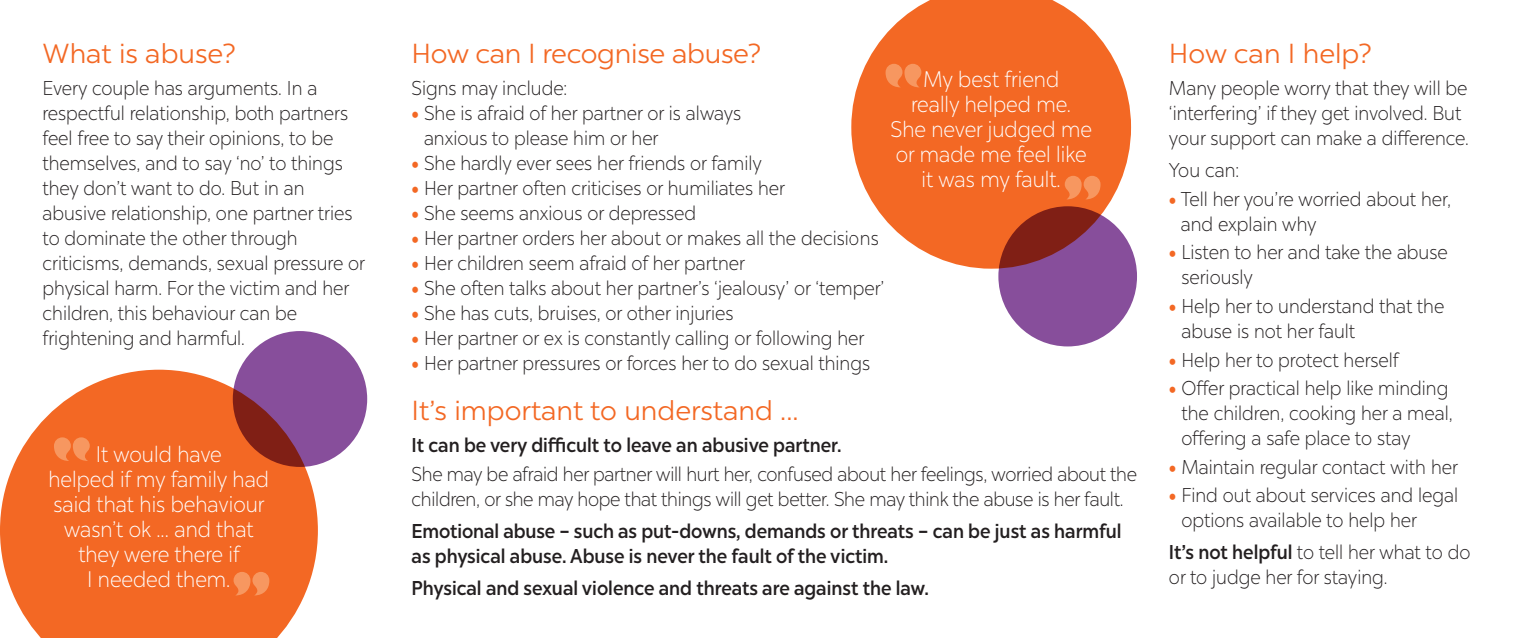
<style>
.page{position:relative;width:1517px;height:638px;background:#fff}
.page>*{position:absolute;margin:0;border:0;box-sizing:border-box;transform-origin:0 0}
.Sub_11_13{font:27.5px "Chronica Pro";color:#f36824}
.Text_Light_8_10_90{font:300 22.5px/25px "Chronica Pro";color:#fff;text-align:center;scale:.9 1}
.Text_Light_8_10_90-2{font:300 20px/25px "Chronica Pro";color:#231f20;scale:.9 1}
.Text_Light_8_10_90-3{font:500 20px/25px "Chronica Pro";color:#231f20;scale:.9 1}
.s1{font-weight:800;color:#f36824}
.s2{font-weight:500}
</style>
<div class="page">
<svg style="left:0;top:370px;width:318px;height:268px;background:#f4793d"></svg>
<svg style="left:851px;top:0;width:280px;height:269px;fill:#f36824"></svg>
<svg style="left:998px;top:206px;width:139px;height:140px;background:#86437c"></svg>
<svg style="left:233px;top:331px;width:134px;height:136px;background:#864683"></svg>
<svg style="left:885px;top:64px;width:36px;height:23px"></svg>
<svg style="left:1064px;top:176px;width:36px;height:23px"></svg>
<svg style="left:54px;top:437px;width:36px;height:24px"></svg>
<svg style="left:233px;top:572px;width:36px;height:23px"></svg>
<p class="Sub_11_13" style="left:43px;top:37px;width:195px">What is abuse?</p>
<p class="Text_Light_8_10_90-2" style="left:43px;top:76px;width:360px">Every couple has arguments. In a respectful relationship, both partners feel free to say their opinions, to be themselves, and to say ‘no’ to things they don’t want to do. But in an abusive relationship, one partner tries to dominate the other through criticisms, demands, sexual pressure or physical harm. For the victim and her children, this behaviour can be frightening and harmful.</p>
<p class="Text_Light_8_10_90" style="left:48px;top:442px;width:247px">It would have<br>helped if my family had said that his behaviour wasn’t ok ... and that they were there if<br>I needed them.</p>
<p class="Sub_11_13" style="left:411px;top:37px;width:351px">How can I recognise abuse?</p>
<p class="Text_Light_8_10_90-2" style="left:411px;top:76px;width:175px">Signs may include:</p>
<p class="Text_Light_8_10_90-2" style="left:424px;top:101px;width:354px;text-indent:-12px"><span class="s1">•</span> She is afraid of her partner or is always anxious to please him or her</p>
<p class="Text_Light_8_10_90-2" style="left:411px;top:151px;width:391px"><span class="s1">•</span> She hardly ever sees her friends or family</p>
<p class="Text_Light_8_10_90-2" style="left:411px;top:176px;width:416px"><span class="s1">•</span> Her partner often criticises or humiliates her</p>
<p class="Text_Light_8_10_90-2" style="left:411px;top:201px;width:318px"><span class="s1">•</span> She seems anxious or depressed</p>
<p class="Text_Light_8_10_90-2" style="left:411px;top:226px;width:520px"><span class="s1">•</span> Her partner orders her about or makes all the decisions</p>
<p class="Text_Light_8_10_90-2" style="left:411px;top:251px;width:372px"><span class="s1">•</span> Her children seem afraid of her partner</p>
<p class="Text_Light_8_10_90-2" style="left:411px;top:276px;width:527px"><span class="s1">•</span> She often talks about her partner’s ‘jealousy’ or ‘temper’</p>
<p class="Text_Light_8_10_90-2" style="left:411px;top:301px;width:359px"><span class="s1">•</span> She has cuts, bruises, or other injuries</p>
<p class="Text_Light_8_10_90-2" style="left:411px;top:326px;width:504px"><span class="s1">•</span> Her partner or ex is constantly calling or following her</p>
<p class="Text_Light_8_10_90-2" style="left:411px;top:351px;width:511px"><span class="s1">•</span> Her partner pressures or forces her to do sexual things</p>
<p class="Text_Light_8_10_90" style="left:890px;top:67px;width:225px">My best friend<br>really helped me.<br>She never judged me or made me feel like it was my fault.</p>
<p class="Sub_11_13" style="left:411px;top:394px;width:388px">It’s important to understand ...</p>
<p class="Text_Light_8_10_90-3" style="left:411px;top:432px;width:479px">It can be very difficult to leave an abusive partner.</p>
<p class="Text_Light_8_10_90-2" style="left:411px;top:461px;width:807px">She may be afraid her partner will hurt her, confused about her feelings, worried about the children, or she may hope that things will get better. She may think the abuse is her fault.</p>
<p class="Text_Light_8_10_90-3" style="left:411px;top:518px;width:790px">Emotional abuse – such as put-downs, demands or threats – can be just as harmful as physical abuse. Abuse is never the fault of the victim.</p>
<p class="Text_Light_8_10_90-3" style="left:411px;top:575px;width:576px">Physical and sexual violence and threats are against the law.</p>
<p class="Sub_11_13" style="left:1169px;top:37px;width:204px">How can I help?</p>
<p class="Text_Light_8_10_90-2" style="left:1169px;top:76px;width:335px">Many people worry that they will be ‘interfering’ if they get involved. But your support can make a difference.</p>
<p class="Text_Light_8_10_90-2" style="left:1169px;top:158px;width:80px">You can:</p>
<p class="Text_Light_8_10_90-2" style="left:1181px;top:187px;width:302px;text-indent:-12px"><span class="s1">•</span> Tell her you’re worried about her, and explain why</p>
<p class="Text_Light_8_10_90-2" style="left:1181px;top:240px;width:297px;text-indent:-12px"><span class="s1">•</span> Listen to her and take the abuse seriously</p>
<p class="Text_Light_8_10_90-2" style="left:1181px;top:294px;width:294px;text-indent:-12px"><span class="s1">•</span> Help her to understand that the abuse is not her fault</p>
<p class="Text_Light_8_10_90-2" style="left:1169px;top:347px;width:257px"><span class="s1">•</span> Help her to protect herself</p>
<p class="Text_Light_8_10_90-2" style="left:1181px;top:376px;width:303px;text-indent:-12px"><span class="s1">•</span> Offer practical help like minding the children, cooking her a meal, offering a safe place to stay</p>
<p class="Text_Light_8_10_90-2" style="left:1169px;top:454px;width:322px"><span class="s1">•</span> Maintain regular contact with her</p>
<p class="Text_Light_8_10_90-2" style="left:1181px;top:483px;width:309px;text-indent:-12px"><span class="s1">•</span> Find out about services and legal options available to help her</p>
<p class="Text_Light_8_10_90-2" style="left:1169px;top:540px;width:336px"><span class="s2">It’s not helpful</span> to tell her what to do or to judge her for staying.</p>
</div>
